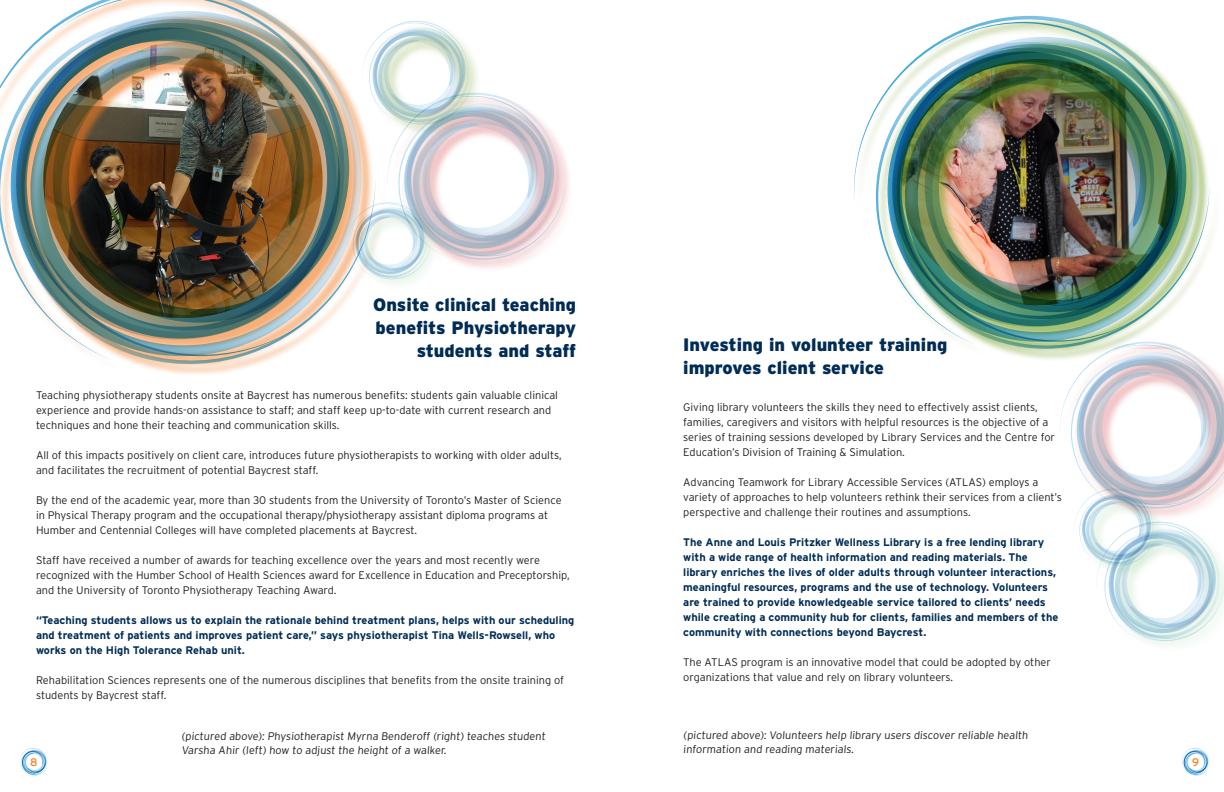
<style>
.page{position:relative;width:1224px;height:792px;background:#fff}
.page>*{position:absolute;margin:0;border:0;box-sizing:border-box;transform-origin:0 0}
.t1{font:900 18px/23px "Interstate";color:#002c55;text-align:right}
.t2{font:300 11px/15px "Interstate";color:#231f20}
.t3{font:700 11px/15px "Interstate";color:#002c55}
.t4{font:11px "Interstate";color:#f47b21}
</style>
<div class="page">
<div style="left:0;top:0;width:387px;height:376px;background:#f47b21;opacity:.7"></div>
<svg style="left:0;top:0;width:361px;height:356px"></svg>
<img style="left:16px;top:0;width:328px;height:340px">
<div style="left:350px;top:204px;width:92px;height:88px;background:#40ae49;opacity:.3"></div>
<svg style="left:348px;top:21px;width:218px;height:258px"></svg>
<svg style="left:1060px;top:361px;width:164px;height:280px"></svg>
<div style="left:856px;top:18px;width:366px;height:343px;background:#78a22d;opacity:.7"></div>
<svg style="left:889px;top:44px;width:321px;height:305px"></svg>
<svg style="left:854px;top:16px;width:343px;height:326px"></svg>
<img style="left:892px;top:22px;width:290px;height:305px">
<svg style="left:1181px;top:748px;width:28px;height:27px"></svg>
<svg style="left:19px;top:748px;width:28px;height:27px"></svg>
<p class="t1" style="left:373px;top:293px;width:204px">Onsite clinical teaching benefits Physiotherapy students and staff</p>
<p class="t2" style="left:36px;top:388px;width:524px">Teaching physiotherapy students onsite at Baycrest has numerous benefits: students gain valuable clinical experience and provide hands-on assistance to staff; and staff keep up-to-date with current research and techniques and hone their teaching and communication skills.</p>
<p class="t2" style="left:36px;top:448px;width:527px">All of this impacts positively on client care, introduces future physiotherapists to working with older adults, and facilitates the recruitment of potential Baycrest staff.</p>
<p class="t2" style="left:36px;top:493px;width:527px">By the end of the academic year, more than 30 students from the University of Toronto’s Master of Science in Physical Therapy program and the occupational therapy/physiotherapy assistant diploma programs at<br>Humber and Centennial Colleges will have completed placements at Baycrest.</p>
<p class="t2" style="left:36px;top:553px;width:535px">Staff have received a number of awards for teaching excellence over the years and most recently were recognized with the Humber School of Health Sciences award for Excellence in Education and Preceptorship, and the University of Toronto Physiotherapy Teaching Award.</p>
<p class="t3" style="left:36px;top:613px;width:540px">“Teaching students allows us to explain the rationale behind treatment plans, helps with our scheduling and treatment of patients and improves patient care,” says physiotherapist Tina Wells-Rowsell, who works on the High Tolerance Rehab unit.</p>
<p class="t2" style="left:36px;top:673px;width:530px">Rehabilitation Sciences represents one of the numerous disciplines that benefits from the onsite training of students by Baycrest staff.</p>
<p class="t2" style="left:181px;top:730px;width:367px;line-height:13.2px">(pictured above): Physiotherapist Myrna Benderoff (right) teaches student<br>Varsha Ahir (left) how to adjust the height of a walker.</p>
<p class="t1" style="left:683px;top:333px;width:266px;text-align:left">Investing in volunteer training improves client service</p>
<p class="t2" style="left:683px;top:400px;width:373px">Giving library volunteers the skills they need to effectively assist clients, families, caregivers and visitors with helpful resources is the objective of a series of training sessions developed by Library Services and the Centre for Education’s Division of Training &amp; Simulation.</p>
<p class="t2" style="left:683px;top:475px;width:380px">Advancing Teamwork for Library Accessible Services (ATLAS) employs a variety of approaches to help volunteers rethink their services from a client’s perspective and challenge their routines and assumptions.</p>
<p class="t3" style="left:683px;top:535px;width:377px">The Anne and Louis Pritzker Wellness Library is a free lending library with a wide range of health information and reading materials. The library enriches the lives of older adults through volunteer interactions, meaningful resources, programs and the use of technology. Volunteers are trained to provide knowledgeable service tailored to clients’ needs while creating a community hub for clients, families and members of the community with connections beyond Baycrest.</p>
<p class="t2" style="left:683px;top:655px;width:369px">The ATLAS program is an innovative model that could be adopted by other organizations that value and rely on library volunteers.</p>
<p class="t2" style="left:683px;top:729px;width:347px;line-height:13.2px">(pictured above): Volunteers help library users discover reliable health information and reading materials.</p>
<p class="t4" style="left:30px;top:755px;width:9px">8</p>
<p class="t4" style="left:1192px;top:755px;width:8px">9</p>
</div>
